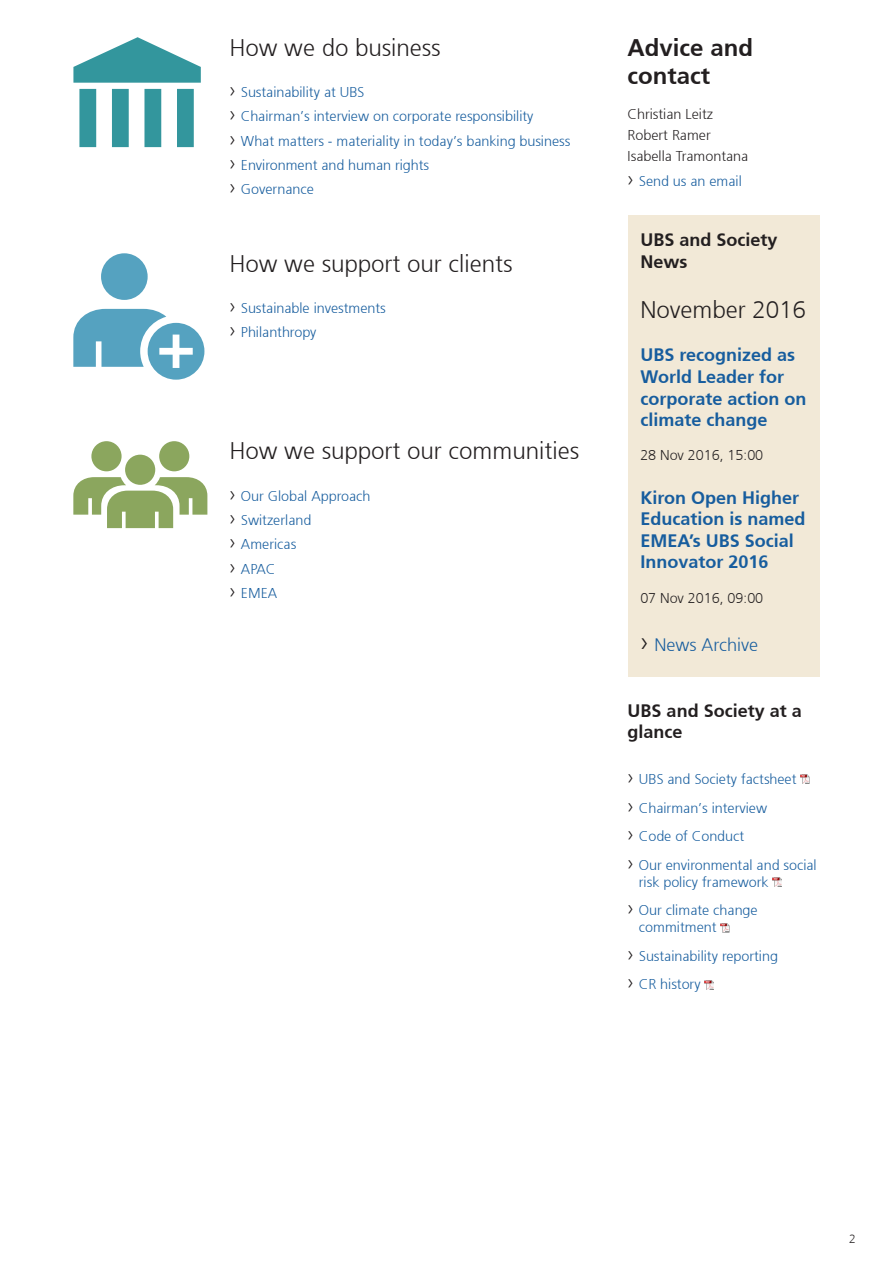
<style>
.page{position:relative;width:893px;height:1263px;background:#fff}
.page>*{position:absolute;margin:0;border:0;box-sizing:border-box;transform-origin:0 0}
.t1{font:300 24px "Frutiger 45";color:#231f20}
.t2{font:300 24px/28.8px "Frutiger 45";color:#231f20}
.t3{font:300 18px/21.6px "Frutiger 45";color:#175d9e}
.t4{font:300 18px/21.6px "Frutiger 45";color:#231f20}
.t5{font:300 18px "Frutiger 45";color:#175d9e}
.t6{font:300 14.25px/17.1px "Frutiger 45";color:#175d9e}
.t7{font:300 14.25px "Frutiger 45";color:#231f20}
.t8{font:300 12px "Frutiger 45";color:#231f20}
.s1{font-size:20.25px;color:#231f20}
.s2{font-size:26.25px;color:#231f20}
</style>
<div class="page">
<svg style="left:73px;top:441px;width:134px;height:87px"></svg>
<svg style="left:73px;top:309px;width:131px;height:71px"></svg>
<div style="left:101px;top:253px;width:47px;height:47px;background:#55a2c0;border-radius:50%"></div>
<svg style="left:73px;top:37px;width:128px;height:110px"></svg>
<svg style="left:800px;top:775px;width:9px;height:9px"></svg>
<svg style="left:773px;top:878px;width:9px;height:9px"></svg>
<svg style="left:720px;top:923px;width:9px;height:9px"></svg>
<svg style="left:705px;top:980px;width:9px;height:9px"></svg>
<div style="left:628px;top:215px;width:192px;height:462px;background:#f2e9d7"></div>
<p class="t1" style="left:230px;top:33px;width:212px">How we do business</p>
<p class="t6" style="left:230px;top:83px;width:136px"><span class="s1">›</span> Sustainability at UBS</p>
<p class="t6" style="left:230px;top:108px;width:305px"><span class="s1">›</span> Chairman’s interview on corporate responsibility</p>
<p class="t6" style="left:230px;top:132px;width:342px"><span class="s1">›</span> What matters - materiality in today’s banking business</p>
<p class="t6" style="left:230px;top:156px;width:201px"><span class="s1">›</span> Environment and human rights</p>
<p class="t6" style="left:230px;top:181px;width:86px"><span class="s1">›</span> Governance</p>
<p class="t1" style="left:230px;top:249px;width:284px">How we support our clients</p>
<p class="t6" style="left:230px;top:299px;width:158px"><span class="s1">›</span> Sustainable investments</p>
<p class="t6" style="left:230px;top:324px;width:89px"><span class="s1">›</span> Philanthropy</p>
<p class="t1" style="left:230px;top:437px;width:351px">How we support our communities</p>
<p class="t6" style="left:230px;top:487px;width:142px"><span class="s1">›</span> Our Global Approach</p>
<p class="t6" style="left:230px;top:511px;width:83px"><span class="s1">›</span> Switzerland</p>
<p class="t6" style="left:230px;top:536px;width:68px"><span class="s1">›</span> Americas</p>
<p class="t6" style="left:230px;top:560px;width:47px"><span class="s1">›</span> APAC</p>
<p class="t6" style="left:230px;top:584px;width:49px"><span class="s1">›</span> EMEA</p>
<p class="t2" style="left:628px;top:32px;width:127px">Advice and contact</p>
<p class="t7" style="left:628px;top:105px;width:87px">Christian Leitz</p>
<p class="t7" style="left:628px;top:127px;width:85px">Robert Ramer</p>
<p class="t7" style="left:628px;top:148px;width:122px">Isabella Tramontana</p>
<p class="t6" style="left:628px;top:172px;width:116px"><span class="s1">›</span> Send us an email</p>
<p class="t4" style="left:640px;top:229px;width:139px">UBS and Society<br>News</p>
<p class="t1" style="left:640px;top:296px;width:167px">November 2016</p>
<p class="t3" style="left:640px;top:344px;width:168px">UBS recognized as<br>World Leader for corporate action on climate change</p>
<p class="t7" style="left:640px;top:447px;width:124px">28 Nov 2016, 15:00</p>
<p class="t3" style="left:640px;top:486px;width:167px">Kiron Open Higher<br>Education is named<br>EMEA’s UBS Social<br>Innovator 2016</p>
<p class="t7" style="left:640px;top:589px;width:124px">07 Nov 2016, 09:00</p>
<p class="t5" style="left:640px;top:635px;width:119px"><span class="s2">›</span> News Archive</p>
<p class="t4" style="left:628px;top:699px;width:176px">UBS and Society at a glance</p>
<p class="t6" style="left:628px;top:770px;width:170px"><span class="s1">›</span> UBS and Society factsheet</p>
<p class="t6" style="left:628px;top:799px;width:141px"><span class="s1">›</span> Chairman’s interview</p>
<p class="t6" style="left:628px;top:827px;width:118px"><span class="s1">›</span> Code of Conduct</p>
<p class="t6" style="left:639px;top:856px;width:179px;text-indent:-11px"><span class="s1">›</span> Our environmental and social risk policy framework</p>
<p class="t6" style="left:639px;top:902px;width:120px;text-indent:-11px"><span class="s1">›</span> Our climate change commitment</p>
<p class="t6" style="left:628px;top:947px;width:152px"><span class="s1">›</span> Sustainability reporting</p>
<p class="t6" style="left:628px;top:976px;width:75px"><span class="s1">›</span> CR history</p>
<p class="t8" style="left:849px;top:1232px;width:8px">2</p>
</div>
